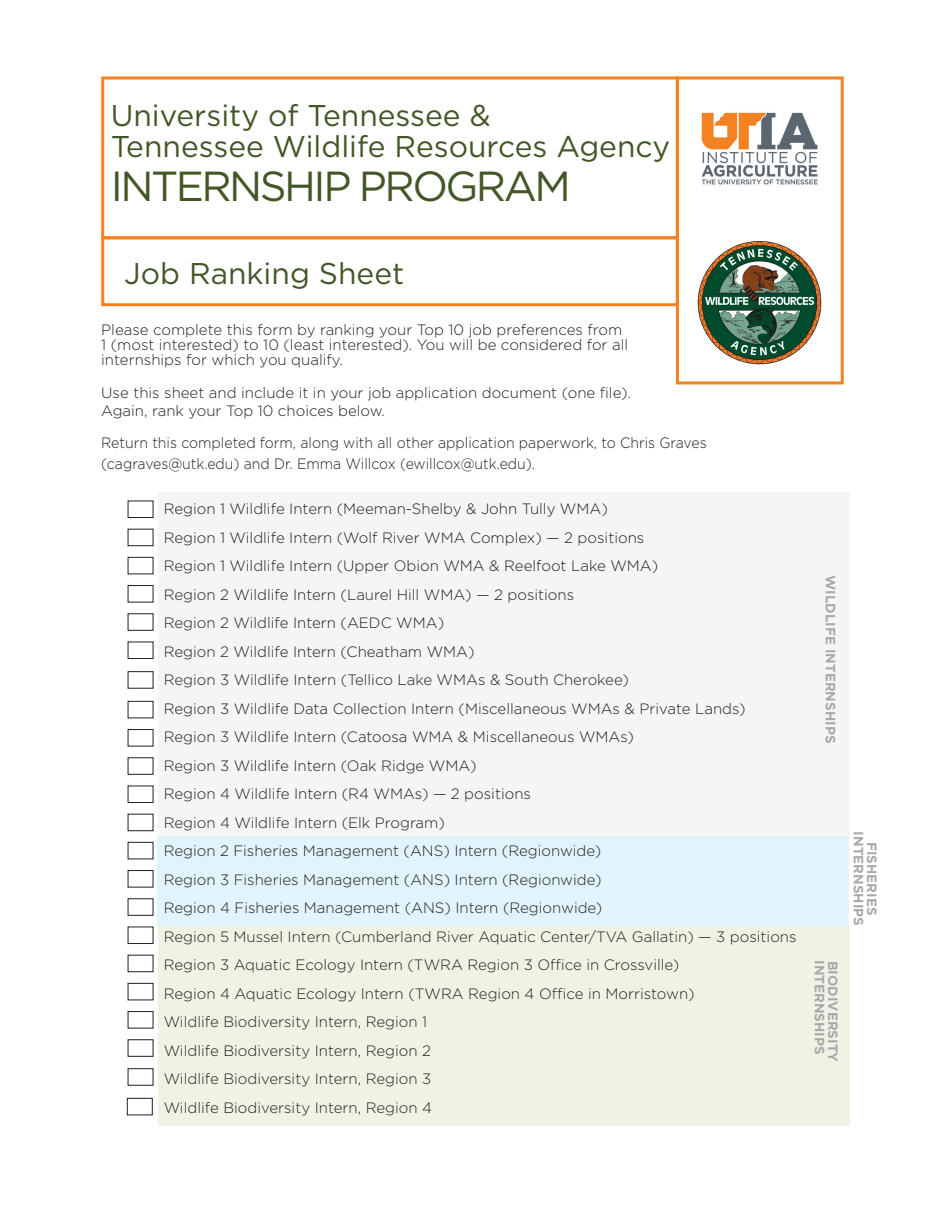
<style>
.page{position:relative;width:945px;height:1215px;background:#fff}
.page>*{position:absolute;margin:0;border:0;box-sizing:border-box;transform-origin:0 0}
.t1{font:42px "Gotham";letter-spacing:-.06em;color:#435626}
.t2{font:30px/31.5px "Gotham";color:#435626}
.Body_Text{font:300 15px "Gotham";color:#231f20}
.Job_Info{font:300 15px/15px "Gotham";color:#231f20}
.Body_Text-2{font:300 15px/21px "Gotham";color:#231f20;scale:.94 1}
.Job_Title{font:700 13.5px/13.5px "Gotham";color:#a8a9ad}
</style>
<div class="page">
<div style="left:158px;top:492px;width:691px;height:344px;background:#f6f5f3"></div>
<div style="left:158px;top:836px;width:691px;height:91px;background:#e1f4fc"></div>
<div style="left:158px;top:927px;width:691px;height:199px;background:#f0f3e3"></div>
<div style="left:101px;top:76px;width:578px;height:163px;border:3px solid #f58220"></div>
<div style="left:101px;top:236px;width:578px;height:70px;border:3px solid #f58220"></div>
<div style="left:676px;top:76px;width:168px;height:308px;border:3px solid #f58220"></div>
<img style="left:701px;top:112px;width:117px;height:73px">
<img style="left:698px;top:241px;width:124px;height:124px">
<div style="left:128px;top:501px;width:25px;height:17px;border:1px solid #231f20"></div>
<div style="left:128px;top:529px;width:25px;height:17px;border:1px solid #231f20"></div>
<div style="left:128px;top:557px;width:25px;height:17px;border:1px solid #231f20"></div>
<div style="left:128px;top:585px;width:25px;height:18px;border:1px solid #231f20"></div>
<div style="left:128px;top:613px;width:25px;height:18px;border:1px solid #231f20"></div>
<div style="left:128px;top:642px;width:25px;height:17px;border:1px solid #231f20"></div>
<div style="left:128px;top:671px;width:25px;height:18px;border:1px solid #231f20"></div>
<div style="left:128px;top:701px;width:25px;height:17px;border:1px solid #231f20"></div>
<div style="left:128px;top:729px;width:25px;height:18px;border:1px solid #231f20"></div>
<div style="left:128px;top:757px;width:25px;height:18px;border:1px solid #231f20"></div>
<div style="left:128px;top:786px;width:25px;height:17px;border:1px solid #231f20"></div>
<div style="left:128px;top:814px;width:25px;height:17px;border:1px solid #231f20"></div>
<div style="left:128px;top:842px;width:25px;height:17px;border:1px solid #231f20"></div>
<div style="left:128px;top:927px;width:25px;height:17px;border:1px solid #231f20"></div>
<div style="left:128px;top:870px;width:25px;height:18px;border:1px solid #231f20"></div>
<div style="left:128px;top:955px;width:25px;height:17px;border:1px solid #231f20"></div>
<div style="left:128px;top:898px;width:25px;height:18px;border:1px solid #231f20"></div>
<div style="left:128px;top:983px;width:25px;height:17px;border:1px solid #231f20"></div>
<div style="left:128px;top:1011px;width:25px;height:18px;border:1px solid #231f20"></div>
<div style="left:128px;top:1039px;width:25px;height:18px;border:1px solid #231f20"></div>
<div style="left:128px;top:1068px;width:25px;height:18px;border:1px solid #231f20"></div>
<div style="left:127px;top:1098px;width:26px;height:17px;border:1px solid #231f20"></div>
<p class="t2" style="left:111px;top:99px;width:561px">University of Tennessee &amp;<br>Tennessee Wildlife Resources Agency</p>
<p class="t1" style="left:111px;top:159px;width:462px">INTERNSHIP PROGRAM</p>
<p class="t2" style="left:124px;top:257px;width:282px">Job Ranking Sheet</p>
<p class="Job_Info" style="left:101px;top:322px;width:528px">Please complete this form by ranking your Top 10 job preferences from<br>1 (most interested) to 10 (least interested). You will be considered for all internships for which you qualify.</p>
<p class="Job_Info" style="left:101px;top:384px;width:531px;line-height:18px">Use this sheet and include it in your job application document (one file).<br>Again, rank your Top 10 choices below.</p>
<p class="Body_Text-2" style="left:101px;top:431px;width:646px">Return this completed form, along with all other application paperwork, to Chris Graves (cagraves@utk.edu) and Dr. Emma Willcox (ewillcox@utk.edu).</p>
<p class="Body_Text" style="left:164px;top:499px;width:446px">Region 1 Wildlife Intern (Meeman-Shelby &amp; John Tully WMA)</p>
<p class="Body_Text" style="left:164px;top:528px;width:482px">Region 1 Wildlife Intern (Wolf River WMA Complex) — 2 positions</p>
<p class="Body_Text" style="left:164px;top:556px;width:496px">Region 1 Wildlife Intern (Upper Obion WMA &amp; Reelfoot Lake WMA)</p>
<p class="Body_Text" style="left:164px;top:585px;width:412px">Region 2 Wildlife Intern (Laurel Hill WMA) — 2 positions</p>
<p class="Body_Text" style="left:164px;top:613px;width:282px">Region 2 Wildlife Intern (AEDC WMA)</p>
<p class="Body_Text" style="left:164px;top:642px;width:312px">Region 2 Wildlife Intern (Cheatham WMA)</p>
<p class="Body_Text" style="left:164px;top:670px;width:467px">Region 3 Wildlife Intern (Tellico Lake WMAs &amp; South Cherokee)</p>
<p class="Body_Text" style="left:164px;top:699px;width:584px">Region 3 Wildlife Data Collection Intern (Miscellaneous WMAs &amp; Private Lands)</p>
<p class="Body_Text" style="left:164px;top:727px;width:472px">Region 3 Wildlife Intern (Catoosa WMA &amp; Miscellaneous WMAs)</p>
<p class="Body_Text" style="left:164px;top:756px;width:315px">Region 3 Wildlife Intern (Oak Ridge WMA)</p>
<p class="Body_Text" style="left:164px;top:784px;width:369px">Region 4 Wildlife Intern (R4 WMAs) — 2 positions</p>
<p class="Body_Text" style="left:164px;top:813px;width:283px">Region 4 Wildlife Intern (Elk Program)</p>
<p class="Body_Text" style="left:164px;top:841px;width:439px">Region 2 Fisheries Management (ANS) Intern (Regionwide)</p>
<p class="Body_Text" style="left:164px;top:870px;width:439px">Region 3 Fisheries Management (ANS) Intern (Regionwide)</p>
<p class="Body_Text" style="left:164px;top:898px;width:440px">Region 4 Fisheries Management (ANS) Intern (Regionwide)</p>
<p class="Body_Text" style="left:164px;top:927px;width:634px">Region 5 Mussel Intern (Cumberland River Aquatic Center/TVA Gallatin) — 3 positions</p>
<p class="Body_Text" style="left:164px;top:955px;width:517px">Region 3 Aquatic Ecology Intern (TWRA Region 3 Office in Crossville)</p>
<p class="Body_Text" style="left:164px;top:984px;width:533px">Region 4 Aquatic Ecology Intern (TWRA Region 4 Office in Morristown)</p>
<p class="Body_Text" style="left:164px;top:1012px;width:265px">Wildlife Biodiversity Intern, Region 1</p>
<p class="Body_Text" style="left:164px;top:1041px;width:269px">Wildlife Biodiversity Intern, Region 2</p>
<p class="Body_Text" style="left:164px;top:1069px;width:269px">Wildlife Biodiversity Intern, Region 3</p>
<p class="Body_Text" style="left:164px;top:1098px;width:270px">Wildlife Biodiversity Intern, Region 4</p>
<p class="Job_Title" style="left:838px;top:575px;width:169px;rotate:90deg">WILDLIFE INTERNSHIPS</p>
<p class="Job_Title" style="left:840px;top:960px;width:103px;rotate:90deg">BIODIVERSITY<br>INTERNSHIPS</p>
<p class="Job_Title" style="left:865px;top:831px;width:96px;rotate:90deg">INTERNSHIPS</p>
<p class="Job_Title" style="left:879px;top:842px;width:75px;rotate:90deg">FISHERIES</p>
</div>
